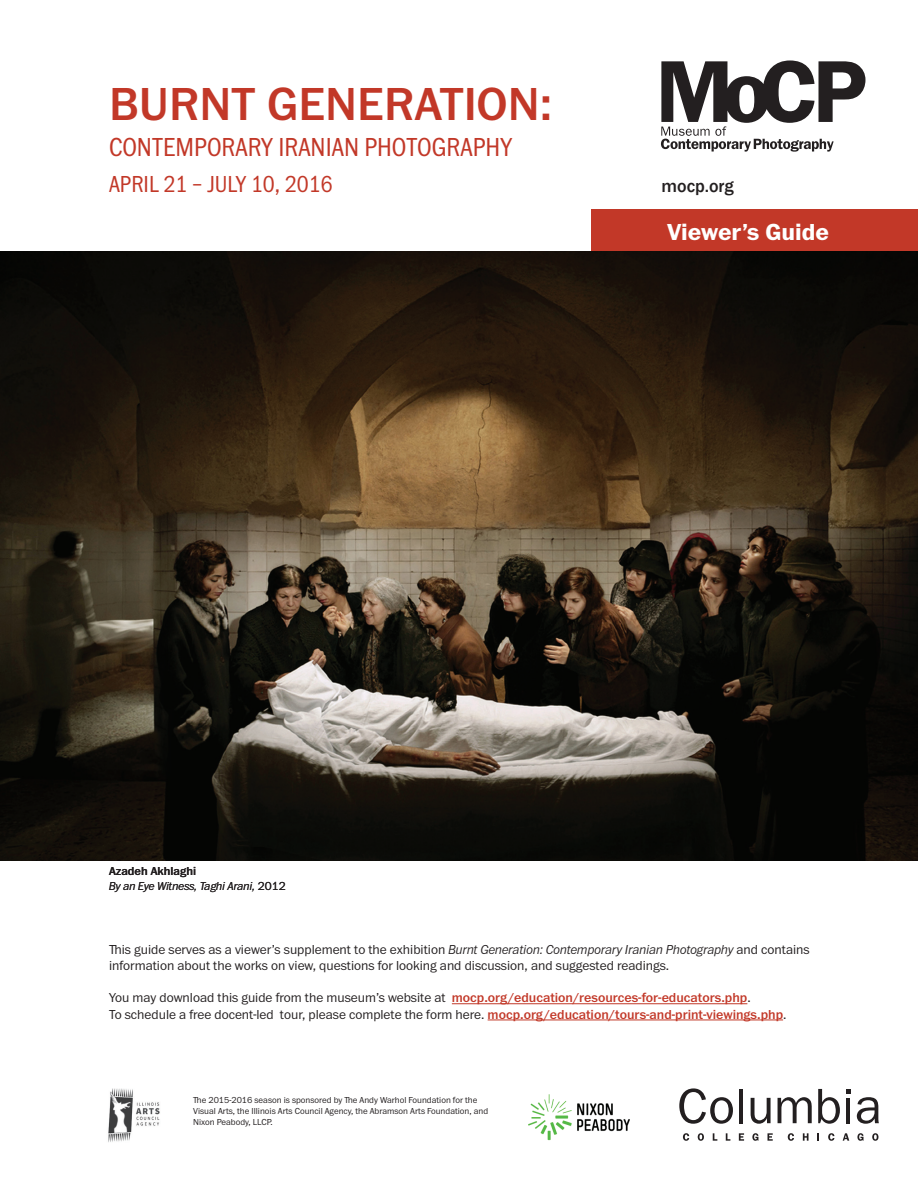
<style>
.page{position:relative;width:918px;height:1188px;background:#fff}
.page>*{position:absolute;margin:0;border:0;box-sizing:border-box;transform-origin:0 0}
.t1{font:500 48px "Franklin ITC Pro";color:#c23828}
.t2{font:300 27px "Franklin Narrow ITC Pro";color:#c23828}
.t3{font:300 24px "Franklin Narrow ITC Pro";color:#c23828}
.t4{font:700 24px "Franklin ITC Pro";color:#fff}
.t5{font:500 18px "Franklin Gothic";color:#231f20}
.t6{font:300 13.5px/16.2px "Franklin ITC Pro";color:#231f20}
.t7{font:italic 300 12px/14.4px "Franklin ITC Pro";color:#231f20}
.t8{font:300 9px/10.8px "Franklin ITC Pro";color:#231f20}
.s1{font-weight:500;font-style:normal}
.s2{font-style:normal}
.s3{font-style:italic}
.s4{font-weight:500;color:#c23828}
</style>
<div class="page">
<div style="left:592px;top:210px;width:326px;height:43px;background:#c23828"></div>
<img style="left:0;top:252px;width:918px;height:608px">
<svg style="left:661px;top:60px;width:204px;height:92px"></svg>
<hr style="left:452px;top:1003px;width:295px;height:1px;background:#c23828">
<hr style="left:488px;top:1020px;width:295px;height:1px;background:#c23828">
<svg style="left:679px;top:1088px;width:54px;height:36px"></svg>
<hr style="left:739px;top:1089px;width:4px;height:34px;background:#231f20">
<svg style="left:751px;top:1098px;width:20px;height:26px"></svg>
<svg style="left:778px;top:1097px;width:34px;height:26px"></svg>
<svg style="left:818px;top:1089px;width:22px;height:35px"></svg>
<svg style="left:846px;top:1089px;width:4px;height:4px"></svg>
<hr style="left:846px;top:1098px;width:4px;height:25px;background:#231f20">
<svg style="left:857px;top:1097px;width:22px;height:27px"></svg>
<svg style="left:683px;top:1133px;width:6px;height:8px"></svg>
<svg style="left:698px;top:1133px;width:6px;height:8px"></svg>
<svg style="left:713px;top:1133px;width:4px;height:8px"></svg>
<svg style="left:726px;top:1133px;width:4px;height:8px"></svg>
<svg style="left:739px;top:1133px;width:5px;height:8px"></svg>
<svg style="left:752px;top:1133px;width:6px;height:8px"></svg>
<svg style="left:767px;top:1133px;width:6px;height:8px"></svg>
<svg style="left:788px;top:1133px;width:6px;height:8px"></svg>
<svg style="left:803px;top:1133px;width:6px;height:8px"></svg>
<svg style="left:828px;top:1133px;width:6px;height:8px"></svg>
<svg style="left:843px;top:1133px;width:6px;height:8px"></svg>
<svg style="left:857px;top:1133px;width:7px;height:8px"></svg>
<svg style="left:872px;top:1133px;width:7px;height:8px"></svg>
<img style="left:108px;top:1088px;width:52px;height:54px">
<img style="left:528px;top:1094px;width:102px;height:47px">
<h1 class="t1" style="left:109px;top:77px;width:445px">BURNT GENERATION:</h1>
<h2 class="t2" style="left:109px;top:132px;width:405px">CONTEMPORARY IRANIAN PHOTOGRAPHY</h2>
<h3 class="t3" style="left:109px;top:171px;width:225px">APRIL 21 – JULY 10, 2016</h3>
<h3 class="t5" style="left:662px;top:174px;width:74px">mocp.org</h3>
<h3 class="t4" style="left:667px;top:218px;width:163px">Viewer’s Guide</h3>
<p class="t7" style="left:109px;top:864px;width:178px"><span class="s1">Azadeh Akhlaghi<br></span>By an Eye Witness, Taghi Arani, <span class="s2">2012</span></p>
<p class="t6" style="left:109px;top:942px;width:702px">This guide serves as a viewer’s supplement to the exhibition <span class="s3">Burnt Generation: Contemporary Iranian Photography</span> and contains information about the works on view, questions for looking and discussion, and suggested readings.</p>
<p class="t6" style="left:109px;top:990px;width:679px">You may download this guide from the museum’s website at <span class="s4">mocp.org/education/resources-for-educators.php</span>.<br>To schedule a free docent-led tour, please complete the form here. <span class="s4">mocp.org/education/tours-and-print-viewings.php</span>.</p>
<p class="t8" style="left:193px;top:1095px;width:296px">The 2015-2016 season is sponsored by The Andy Warhol Foundation for the<br>Visual Arts, the Illinois Arts Council Agency, the Abramson Arts Foundation, and<br>Nixon Peabody, LLCP.</p>
</div>
